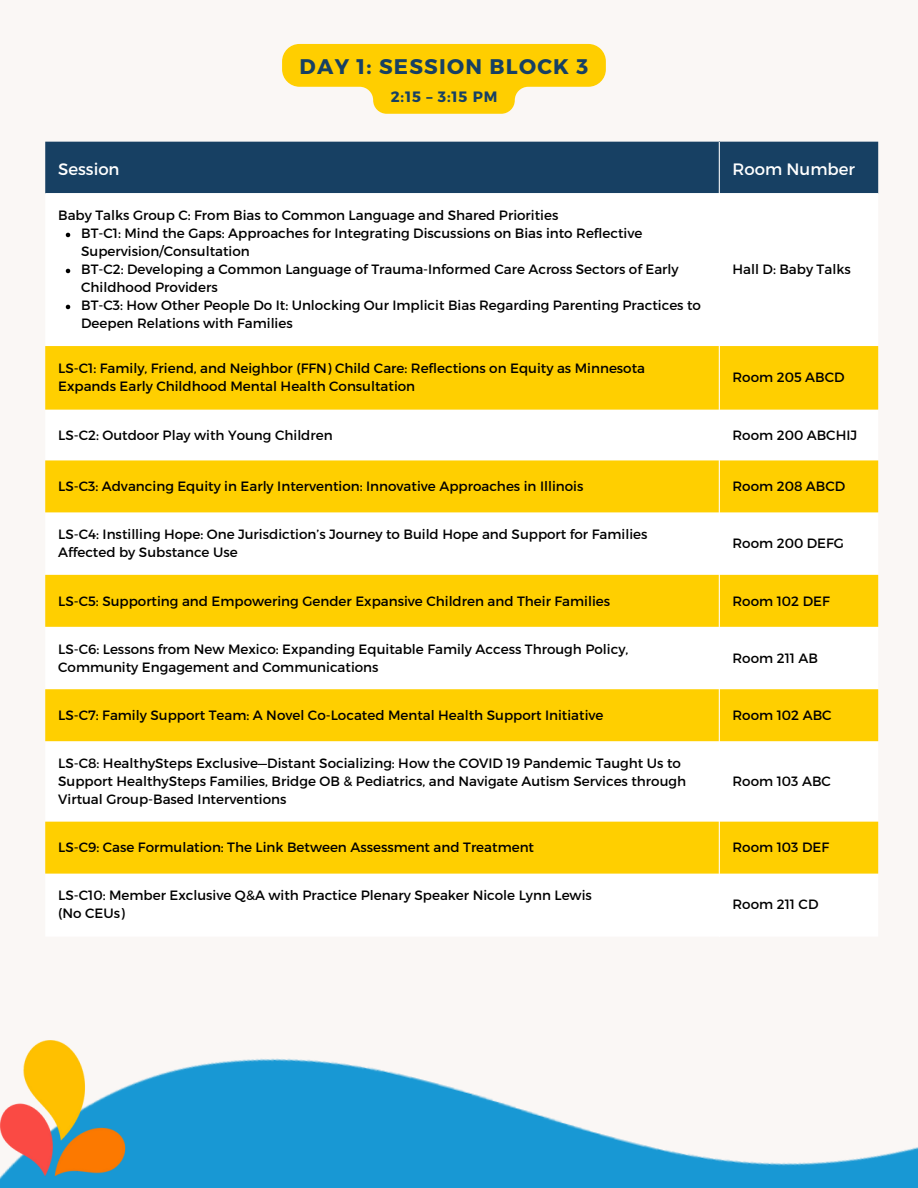
<style>
.page{position:relative;width:918px;height:1188px;background:#faf7f5}
.page>*{position:absolute;margin:0;border:0;box-sizing:border-box;transform-origin:0 0}
.t1{font:700 21.15px "Montserrat";letter-spacing:.06em;color:#174063}
.t2{font:16.5px "Montserrat";color:#fff}
.t3{font:700 15px "Montserrat";color:#174063}
.t4{font:13.5px/18px "Montserrat";color:#000}
</style>
<div class="page">
<img style="left:0;top:1040px;width:918px;height:148px">
<img style="left:0;top:1041px;width:129px;height:145px">
<div style="left:46px;top:142px;width:832px;height:51px;background:#174063"></div>
<svg style="left:46px;top:346px;width:832px;height:528px;fill:#ffcf00"></svg>
<svg style="left:66px;top:233px;width:4px;height:4px"></svg>
<svg style="left:66px;top:269px;width:4px;height:4px"></svg>
<svg style="left:66px;top:305px;width:4px;height:4px"></svg>
<hr style="left:719px;top:142px;width:1px;height:794px;background:#fff">
<svg style="left:282px;top:44px;width:324px;height:70px"></svg>
<p class="t1" style="left:300px;top:53px;width:290px">DAY 1: SESSION BLOCK 3</p>
<p class="t3" style="left:391px;top:87px;width:108px">2:15 – 3:15 PM</p>
<p class="t2" style="left:58px;top:158px;width:63px">Session</p>
<p class="t2" style="left:733px;top:158px;width:124px">Room Number</p>
<p class="t4" style="left:58px;top:206px;width:502px">Baby Talks Group C: From Bias to Common Language and Shared Priorities</p>
<p class="t4" style="left:81px;top:224px;width:563px">BT-C1: Mind the Gaps: Approaches for Integrating Discussions on Bias into Reflective<br>Supervision/Consultation</p>
<p class="t4" style="left:81px;top:260px;width:599px">BT-C2: Developing a Common Language of Trauma-Informed Care Across Sectors of Early<br>Childhood Providers</p>
<p class="t4" style="left:81px;top:296px;width:621px">BT-C3: How Other People Do It: Unlocking Our Implicit Bias Regarding Parenting Practices to<br>Deepen Relations with Families</p>
<p class="t4" style="left:733px;top:260px;width:120px">Hall D: Baby Talks</p>
<p class="t4" style="left:58px;top:359px;width:588px">LS-C1: Family, Friend, and Neighbor (FFN) Child Care: Reflections on Equity as Minnesota<br>Expands Early Childhood Mental Health Consultation</p>
<p class="t4" style="left:733px;top:368px;width:114px">Room 205 ABCD</p>
<p class="t4" style="left:58px;top:425px;width:276px">LS-C2: Outdoor Play with Young Children</p>
<p class="t4" style="left:733px;top:425px;width:126px">Room 200 ABCHIJ</p>
<p class="t4" style="left:58px;top:477px;width:527px">LS-C3: Advancing Equity in Early Intervention: Innovative Approaches in Illinois</p>
<p class="t4" style="left:733px;top:477px;width:114px">Room 208 ABCD</p>
<p class="t4" style="left:58px;top:525px;width:591px">LS-C4: Instilling Hope: One Jurisdiction’s Journey to Build Hope and Support for Families<br>Affected by Substance Use</p>
<p class="t4" style="left:733px;top:534px;width:113px">Room 200 DEFG</p>
<p class="t4" style="left:58px;top:591px;width:554px">LS-C5: Supporting and Empowering Gender Expansive Children and Their Families</p>
<p class="t4" style="left:733px;top:591px;width:99px">Room 102 DEF</p>
<p class="t4" style="left:58px;top:639px;width:572px">LS-C6: Lessons from New Mexico: Expanding Equitable Family Access Through Policy,<br>Community Engagement and Communications</p>
<p class="t4" style="left:733px;top:648px;width:87px">Room 211 AB</p>
<p class="t4" style="left:58px;top:705px;width:547px">LS-C7: Family Support Team: A Novel Co-Located Mental Health Support Initiative</p>
<p class="t4" style="left:733px;top:705px;width:101px">Room 102 ABC</p>
<p class="t4" style="left:58px;top:753px;width:630px">LS-C8: HealthySteps Exclusive—Distant Socializing: How the COVID 19 Pandemic Taught Us to<br>Support HealthySteps Families, Bridge OB &amp; Pediatrics, and Navigate Autism Services through<br>Virtual Group-Based Interventions</p>
<p class="t4" style="left:733px;top:771px;width:100px">Room 103 ABC</p>
<p class="t4" style="left:58px;top:838px;width:477px">LS-C9: Case Formulation: The Link Between Assessment and Treatment</p>
<p class="t4" style="left:733px;top:838px;width:98px">Room 103 DEF</p>
<p class="t4" style="left:58px;top:886px;width:535px">LS-C10: Member Exclusive Q&amp;A with Practice Plenary Speaker Nicole Lynn Lewis</p>
<p class="t4" style="left:58px;top:904px;width:68px">(No CEUs)</p>
<p class="t4" style="left:733px;top:895px;width:87px">Room 211 CD</p>
</div>
